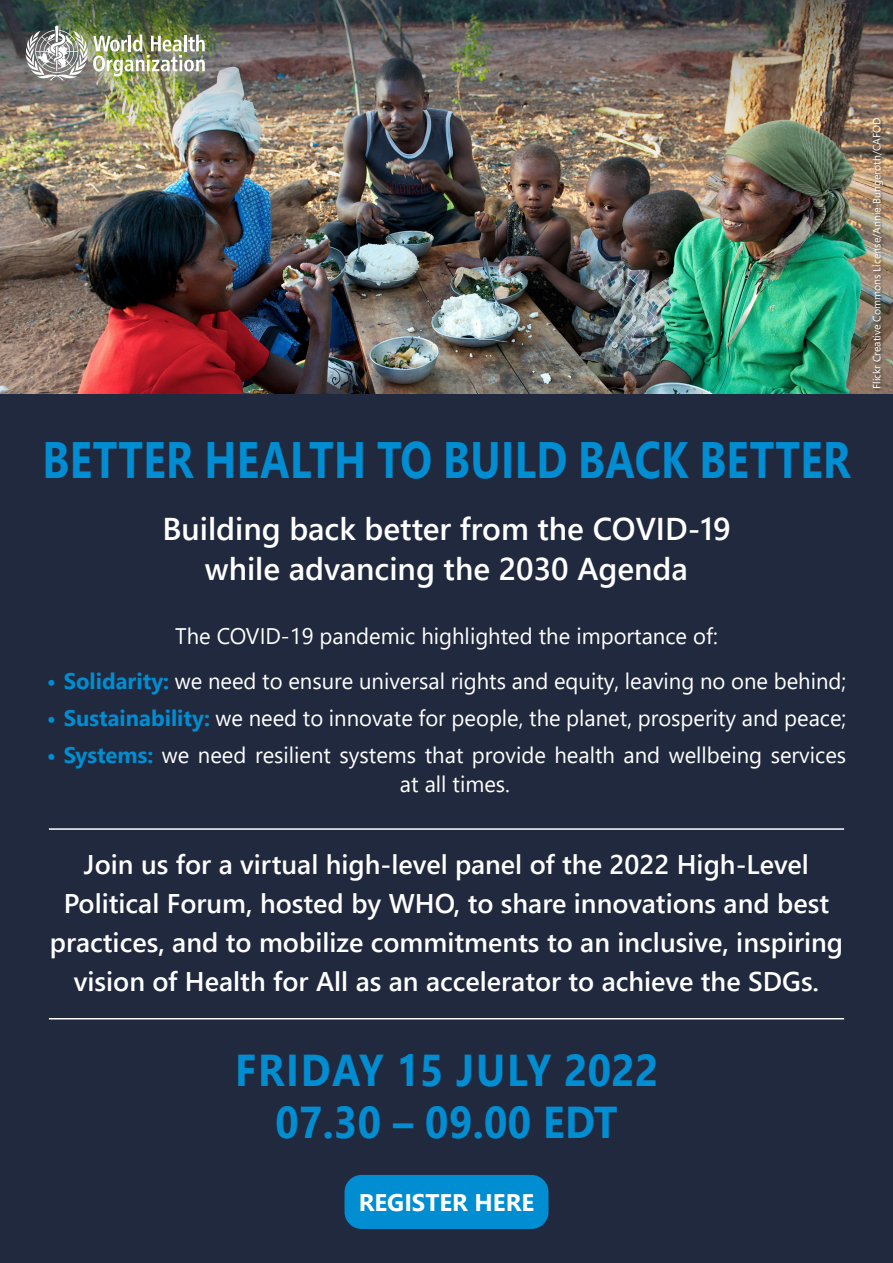
<style>
.page{position:relative;width:893px;height:1263px;background:#21293f}
.page>*{position:absolute;margin:0;border:0;box-sizing:border-box;transform-origin:0 0}
.t1{font:700 51.15px "Segoe UI";letter-spacing:.01em;color:#008dd1;scale:.82 1}
.t2{font:700 44.55px "Segoe UI";letter-spacing:.01em;color:#008dd1;scale:.91 1}
.t3{font:600 31.5px/40.5px "Segoe UI";color:#fff;text-align:center}
.t4{font:600 27px/39px "Segoe UI";color:#fff;text-align:center}
.t5{font:700 24px "Segoe UI";color:#fff}
.t6{font:22.5px/28.5px "Segoe UI";color:#fff}
.t7{font:10.5px "Segoe UI";color:#fff}
.s1{font-weight:700;color:#008dd1}
</style>
<div class="page">
<img style="left:0;top:0;width:893px;height:393px">
<div style="left:344px;top:1175px;width:204px;height:54px;background:#008dd1;border-radius:17px"></div>
<div style="left:872px;top:118px;width:14px;height:273px;background:#000;opacity:.5"></div>
<img style="left:26px;top:26px;width:179px;height:54px">
<hr style="left:49px;top:828px;width:795px;height:2px;background:#fff">
<hr style="left:49px;top:1018px;width:795px;height:1px;background:#fff">
<p class="t1" style="left:43px;top:412px;width:987px">BETTER HEALTH TO BUILD BACK BETTER</p>
<p class="t3" style="left:162px;top:506px;width:570px">Building back better from the COVID-19 while advancing the 2030 Agenda</p>
<p class="t6" style="left:175px;top:619px;width:544px">The COVID-19 pandemic highlighted the importance of:</p>
<p class="t6" style="left:47px;top:665px;width:801px"><span class="s1">• Solidarity:</span> we need to ensure universal rights and equity, leaving no one behind;</p>
<p class="t6" style="left:47px;top:702px;width:801px"><span class="s1">• Sustainability:</span> we need to innovate for people, the planet, prosperity and peace;</p>
<p class="t6" style="left:400px;top:739px;width:448px;text-indent:-353px"><span class="s1">• Systems:</span> we need resilient systems that provide health and wellbeing services at all times.</p>
<p class="t7" style="left:867px;top:389px;width:273px;rotate:-90deg">Flickr Creative Commons License/Annie Bungeroth/CAFOD</p>
<p class="t4" style="left:50px;top:843px;width:795px">Join us for a virtual high-level panel of the 2022 High-Level Political Forum, hosted by WHO, to share innovations and best practices, and to mobilize commitments to an inclusive, inspiring vision of Health for All as an accelerator to achieve the SDGs.</p>
<p class="t2" style="left:235px;top:1028px;width:467px">FRIDAY 15 JULY 2022</p>
<p class="t2" style="left:275px;top:1080px;width:378px">07.30 – 09.00 EDT</p>
<p class="t5" style="left:359px;top:1179px;width:177px">REGISTER HERE</p>
</div>
